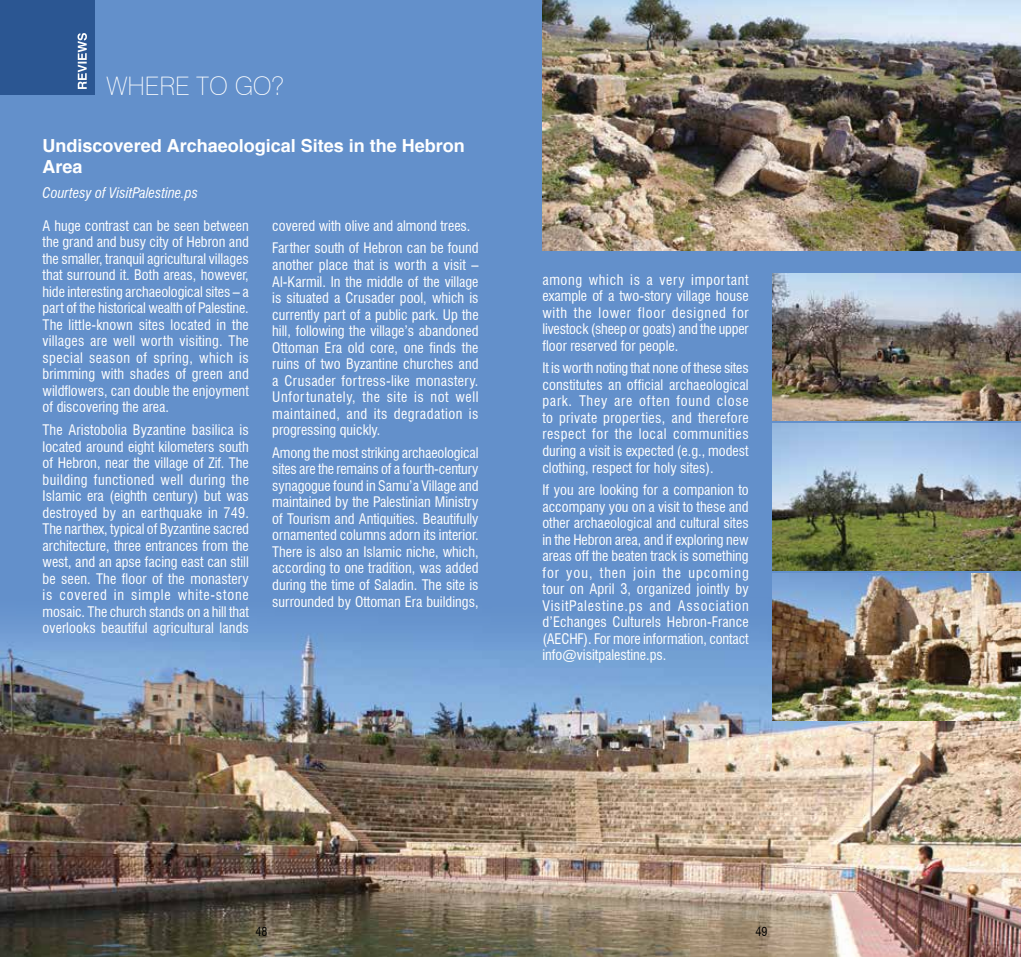
<style>
.page{position:relative;width:1021px;height:957px;background:#fff}
.page>*{position:absolute;margin:0;border:0;box-sizing:border-box;transform-origin:0 0}
.t1{font:100 25.5px "Swiss 721 BT";color:#fff}
.t2{font:700 18px/21px "Switzerland";color:#fff}
.t3{font:condensed 14.25px/16.5px "Swiss 721 BT";color:#fff;text-align:justify}
.t4{font:italic condensed 14.25px "Swiss 721 BT";color:#fff}
.t5{font:condensed 12px "Swiss 721 BT";color:#000}
</style>
<div class="page">
<img style="left:0;top:0;width:1020px;height:957px">
<div style="left:0;top:0;width:95px;height:95px;background:#2b5692"></div>
<svg style="left:77px;top:33px;width:10px;height:56px"></svg>
<img style="left:542px;top:0;width:478px;height:250px">
<img style="left:772px;top:274px;width:248px;height:147px">
<img style="left:772px;top:423px;width:248px;height:147px">
<img style="left:772px;top:573px;width:248px;height:147px">
<h1 class="t1" style="left:106px;top:70px;width:179px">WHERE TO GO?</h1>
<p class="t2" style="left:43px;top:134px;width:424px">Undiscovered Archaeological Sites in the Hebron<br>Area</p>
<p class="t4" style="left:43px;top:184px;width:157px">Courtesy of VisitPalestine.ps</p>
<p class="t3" style="left:43px;top:217px;width:208px">A huge contrast can be seen between the grand and busy city of Hebron and the smaller, tranquil agricultural villages that surround it. Both areas, however, hide interesting archaeological sites – a part of the historical wealth of Palestine.<br>The little-known sites located in the villages are well worth visiting. The special season of spring, which is brimming with shades of green and wildflowers, can double the enjoyment of discovering the area.</p>
<p class="t3" style="left:43px;top:421px;width:208px">The Aristobolia Byzantine basilica is located around eight kilometers south of Hebron, near the village of Zif. The building functioned well during the Islamic era (eighth century) but was destroyed by an earthquake in 749.<br>The narthex, typical of Byzantine sacred architecture, three entrances from the west, and an apse facing east can still be seen. The floor of the monastery is covered in simple white-stone mosaic. The church stands on a hill that overlooks beautiful agricultural lands</p>
<p class="t3" style="left:272px;top:214px;width:208px;line-height:22.8px">covered with olive and almond trees.<br>Farther south of Hebron can be found</p>
<p class="t3" style="left:272px;top:256px;width:208px">another place that is worth a visit – Al-Karmil. In the middle of the village is situated a Crusader pool, which is currently part of a public park. Up the hill, following the village’s abandoned Ottoman Era old core, one finds the ruins of two Byzantine churches and a Crusader fortress-like monastery.<br>Unfortunately, the site is not well maintained, and its degradation is progressing quickly.</p>
<p class="t3" style="left:272px;top:444px;width:208px">Among the most striking archaeological sites are the remains of a fourth-century synagogue found in Samu’a Village and maintained by the Palestinian Ministry of Tourism and Antiquities. Beautifully ornamented columns adorn its interior.<br>There is also an Islamic niche, which, according to one tradition, was added during the time of Saladin. The site is surrounded by Ottoman Era buildings,</p>
<p class="t3" style="left:542px;top:271px;width:208px">among which is a very important example of a two-story village house with the lower floor designed for livestock (sheep or goats) and the upper floor reserved for people.</p>
<p class="t3" style="left:542px;top:360px;width:208px">It is worth noting that none of these sites constitutes an official archaeological park. They are often found close to private properties, and therefore respect for the local communities during a visit is expected (e.g., modest clothing, respect for holy sites).</p>
<p class="t3" style="left:542px;top:482px;width:208px">If you are looking for a companion to accompany you on a visit to these and other archaeological and cultural sites in the Hebron area, and if exploring new areas off the beaten track is something for you, then join the upcoming tour on April 3, organized jointly by VisitPalestine.ps and Association d’Echanges Culturels Hebron-France (AECHF). For more information, contact info@visitpalestine.ps.</p>
<p class="t5" style="left:256px;top:925px;width:13px">48</p>
<p class="t5" style="left:755px;top:925px;width:13px">49</p>
</div>
